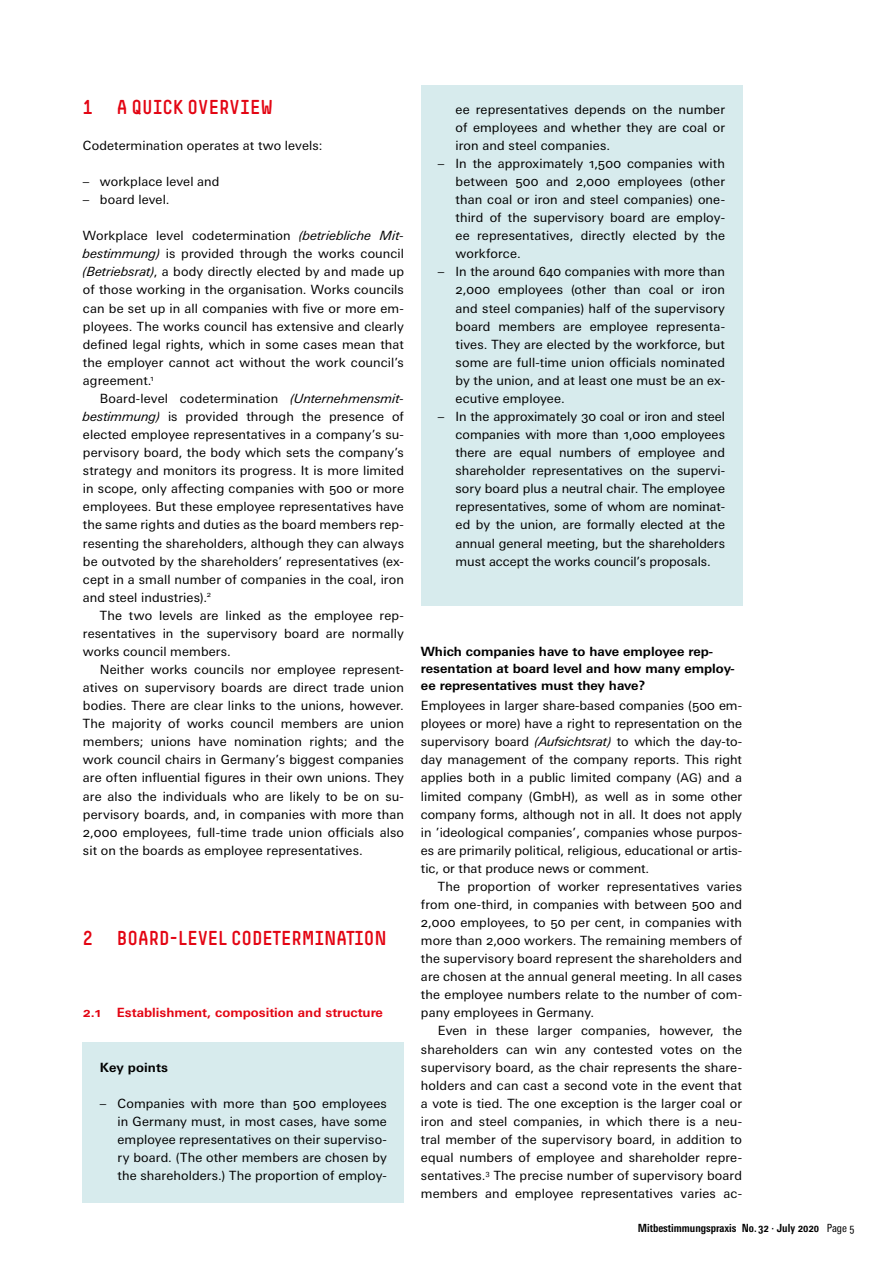
<style>
.page{position:relative;width:893px;height:1263px;background:#fff}
.page>*{position:absolute;margin:0;border:0;box-sizing:border-box;transform-origin:0 0}
.t1{font:19.8px "Simple HBS";color:#e30513}
.Grundtext{font:12.75px/18px "Univers Next Pro";letter-spacing:.01em;color:#000;text-align:justify}
.Hellblau_Infobox_im{font:12.75px/18px "Univers Next Pro";letter-spacing:.01em;color:#000;text-align:justify}
.Grundtext_o_E{font:12.75px/18px "Univers Next Pro";color:#000;text-align:justify}
.Nach_Auflistung__-zä{font:12.75px/18px "Univers Next Pro";letter-spacing:.01em;color:#000;text-align:justify}
.Ü3_Zwischenüberschri{font:700 12.75px/17px "Univers Next Pro";color:#000}
.t2{font:700 12.75px "Univers Next Pro";color:#e30513}
.Hellblau_Infobox_im-2{font:700 12.75px "Univers Next Pro";letter-spacing:.01em;color:#000}
.t3{font:700 condensed 11.25px "Univers Next Pro";color:#000}
.s1{font-style:italic}
.s2{font-size:12px}
.s3{font-weight:400}
</style>
<div class="page">
<div style="left:421px;top:85px;width:321px;height:87px;background:#d7ebed"></div>
<div style="left:421px;top:139px;width:321px;height:142px;background:#d7ebed"></div>
<div style="left:421px;top:248px;width:321px;height:177px;background:#d7ebed"></div>
<div style="left:421px;top:392px;width:321px;height:196px;background:#d7ebed"></div>
<div style="left:421px;top:555px;width:321px;height:51px;background:#d7ebed"></div>
<div style="left:83px;top:1043px;width:321px;height:51px;background:#d7ebed"></div>
<div style="left:83px;top:1079px;width:321px;height:123px;background:#d7ebed"></div>
<p class="t1" style="left:83px;top:96px;width:192px">1 A QUICK OVERVIEW</p>
<p class="Grundtext_o_E" style="left:83px;top:136px;width:241px">Codetermination operates at two levels:</p>
<p class="Grundtext" style="left:83px;top:173px;width:138px">– workplace level and</p>
<p class="Grundtext" style="left:83px;top:191px;width:88px">– board level.</p>
<p class="Nach_Auflistung__-zä" style="left:83px;top:227px;width:323px">Workplace level codetermination <span class="s1">(betriebliche Mit&shy;bestimmung)</span> is provided through the works council <span class="s1">(Betriebsrat)</span>, a body directly elected by and made up of those working in the organisation. Works councils can be set up in all companies with five or more em&shy;ployees. The works council has extensive and clearly defined legal rights, which in some cases mean that the employer cannot act without the work council’s agreement.<sup>1</sup></p>
<p class="Grundtext" style="left:83px;top:389px;width:323px;text-indent:17px">Board-level codetermination <span class="s1">(Unternehmensmit&shy;bestimmung)</span> is provided through the presence of elected employee representatives in a company’s su&shy;pervisory board, the body which sets the company’s strategy and monitors its progress. It is more limited in scope, only affecting companies with 500 or more employees. But these employee representatives have the same rights and duties as the board members rep&shy;resenting the shareholders, although they can always be outvoted by the shareholders’ representatives (ex&shy;cept in a small number of companies in the coal, iron and steel industries).<sup>2</sup></p>
<p class="Grundtext" style="left:83px;top:606px;width:323px;text-indent:17px">The two levels are linked as the employee rep&shy;resentatives in the supervisory board are normally works council members.</p>
<p class="Grundtext" style="left:83px;top:660px;width:323px;text-indent:17px">Neither works councils nor employee represent&shy;atives on supervisory boards are direct trade union bodies. There are clear links to the unions, however.<br>The majority of works council members are union members; unions have nomination rights; and the work council chairs in Germany’s biggest companies are often influential figures in their own unions. They are also the individuals who are likely to be on su&shy;pervisory boards, and, in companies with more than 2,000 employees, full-time trade union officials also sit on the boards as employee representatives.</p>
<p class="t1" style="left:83px;top:927px;width:306px">2 BOARD-LEVEL CODETERMINATION</p>
<p class="t2" style="left:83px;top:1005px;width:302px">2.1 Establishment, composition and structure</p>
<p class="Hellblau_Infobox_im-2" style="left:100px;top:1059px;width:70px">Key points</p>
<p class="Hellblau_Infobox_im" style="left:118px;top:1094px;width:271px;text-indent:-18px">– Companies with more than 500 employees in Germany must, in most cases, have some employee representatives on their superviso&shy;ry board. (The other members are chosen by the shareholders.) The proportion of employ-</p>
<p class="Hellblau_Infobox_im" style="left:456px;top:100px;width:271px">ee representatives depends on the number of employees and whether they are coal or iron and steel companies.</p>
<p class="Hellblau_Infobox_im" style="left:456px;top:154px;width:271px;text-indent:-18px">– In the approximately 1,500 companies with between 500 and 2,000 employees (other than coal or iron and steel companies) one&shy;third of the supervisory board are employ&shy;ee representatives, directly elected by the workforce.</p>
<p class="Hellblau_Infobox_im" style="left:456px;top:263px;width:271px;text-indent:-18px">– In the around 640 companies with more than 2,000 employees (other than coal or iron and steel companies) half of the supervisory board members are employee representa&shy;tives. They are elected by the workforce, but some are full-time union officials nominated by the union, and at least one must be an ex&shy;ecutive employee.</p>
<p class="Hellblau_Infobox_im" style="left:456px;top:407px;width:271px;text-indent:-18px">– In the approximately 30 coal or iron and steel companies with more than 1,000 employees there are equal numbers of employee and shareholder representatives on the supervi&shy;sory board plus a neutral chair. The employee representatives, some of whom are nominat&shy;ed by the union, are formally elected at the annual general meeting, but the shareholders must accept the works council’s proposals.</p>
<p class="Ü3_Zwischenüberschri" style="left:421px;top:643px;width:315px">Which companies have to have employee rep&shy;resentation at board level and how many employ&shy;ee representatives must they have?</p>
<p class="Grundtext_o_E" style="left:421px;top:697px;width:323px">Employees in larger share-based companies (500 em&shy;ployees or more) have a right to representation on the supervisory board <span class="s1">(Aufsichtsrat)</span> to which the day-to&shy;day management of the company reports. This right applies both in a public limited company (<span class="s2">AG</span>) and a limited company (GmbH), as well as in some other company forms, although not in all. It does not apply in ’ideological companies’, companies whose purpos&shy;es are primarily political, religious, educational or artis&shy;tic, or that produce news or comment.</p>
<p class="Grundtext" style="left:421px;top:877px;width:323px;text-indent:17px">The proportion of worker representatives varies from one-third, in companies with between 500 and 2,000 employees, to 50 per cent, in companies with more than 2,000 workers. The remaining members of the supervisory board represent the shareholders and are chosen at the annual general meeting. In all cases the employee numbers relate to the number of com&shy;pany employees in Germany.</p>
<p class="Grundtext" style="left:421px;top:1022px;width:323px;text-indent:17px">Even in these larger companies, however, the shareholders can win any contested votes on the supervisory board, as the chair represents the share&shy;holders and can cast a second vote in the event that a vote is tied. The one exception is the larger coal or iron and steel companies, in which there is a neu&shy;tral member of the supervisory board, in addition to equal numbers of employee and shareholder repre&shy;sentatives.<sup>3</sup> The precise number of supervisory board members and employee representatives varies ac-</p>
<p class="t3" style="left:638px;top:1221px;width:218px">Mitbestimmungspraxis No. 32 · July 2020 <span class="s3">Page 5</span></p>
</div>
